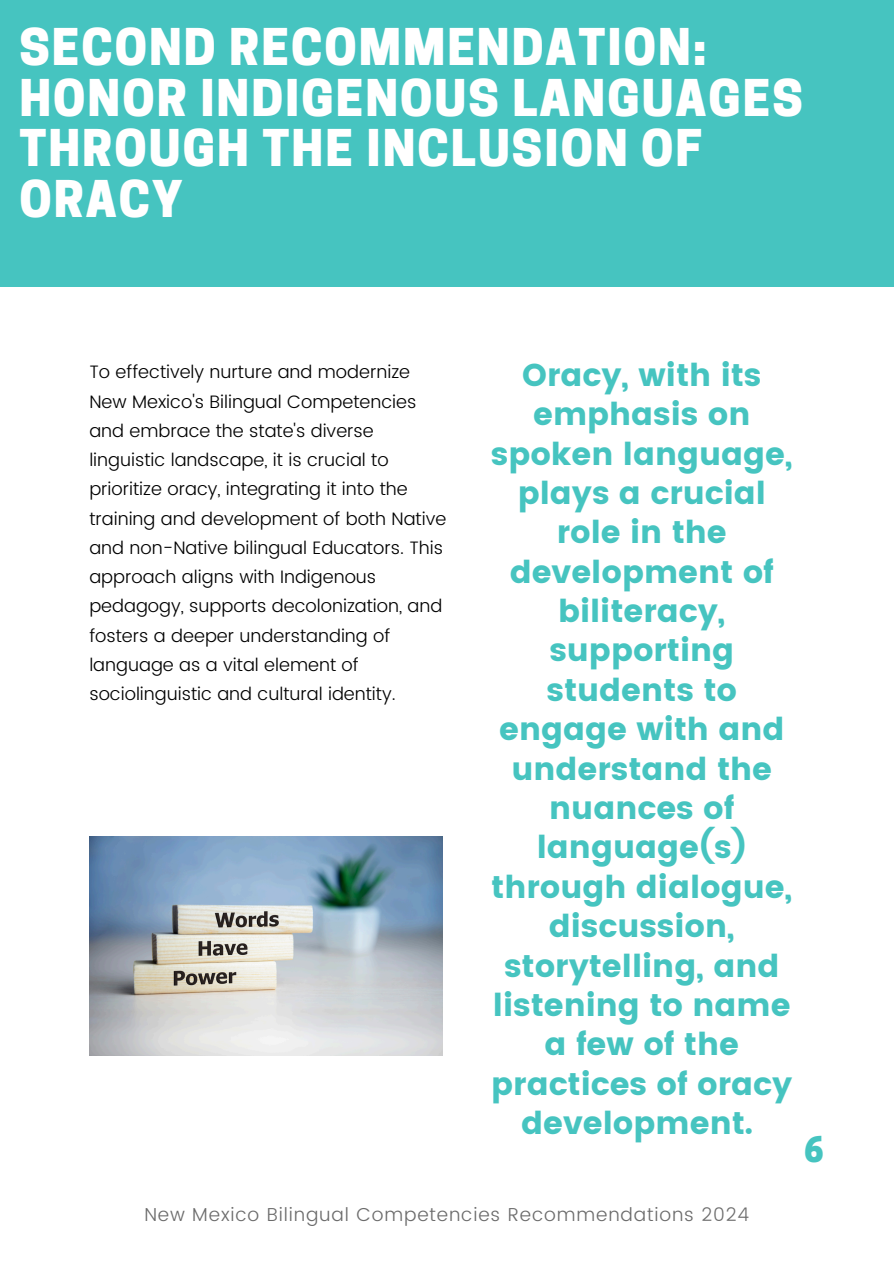
<style>
.page{position:relative;width:894px;height:1264px;background:#fff}
.page>*{position:absolute;margin:0;border:0;box-sizing:border-box;transform-origin:0 0}
.t1{font:800 47.55px/50.7px "Cooper Hewitt";letter-spacing:.04em;color:#fff}
.t2{font:800 33px "Cooper Hewitt";color:#46c4c0}
.t3{font:31.5px/39.5px "Poppins";color:#46c4c0;text-align:center}
.t4{font:300 18.75px "Poppins";letter-spacing:.045em;color:#6b6b6b}
.t5{font:300 18px/29.2px "Poppins";color:#000}
</style>
<div class="page">
<div style="left:0;top:0;width:893px;height:286px;background:#46c4c0"></div>
<img style="left:89px;top:836px;width:354px;height:219px">
<p class="t1" style="left:19px;top:28px;width:784px">SECOND RECOMMENDATION:<br>HONOR INDIGENOUS LANGUAGES<br>THROUGH THE INCLUSION OF<br>ORACY</p>
<h2 class="t5" style="left:89px;top:357px;width:358px">To effectively nurture and modernize New Mexico's Bilingual Competencies and embrace the state's diverse linguistic landscape, it is crucial to prioritize oracy, integrating it into the training and development of both Native and non-Native bilingual Educators. This approach aligns with Indigenous pedagogy, supports decolonization, and fosters a deeper understanding of language as a vital element of sociolinguistic and cultural identity.</h2>
<p class="t3" style="left:490px;top:355px;width:303px">Oracy, with its emphasis on spoken language, plays a crucial role in the development of biliteracy, supporting students to engage with and understand the nuances of language(s) through dialogue, discussion, storytelling, and listening to name a few of the practices of oracy development.</p>
<p class="t2" style="left:804px;top:1136px;width:21px">6</p>
<p class="t4" style="left:144px;top:1203px;width:606px">New Mexico Bilingual Competencies Recommendations 2024</p>
</div>
